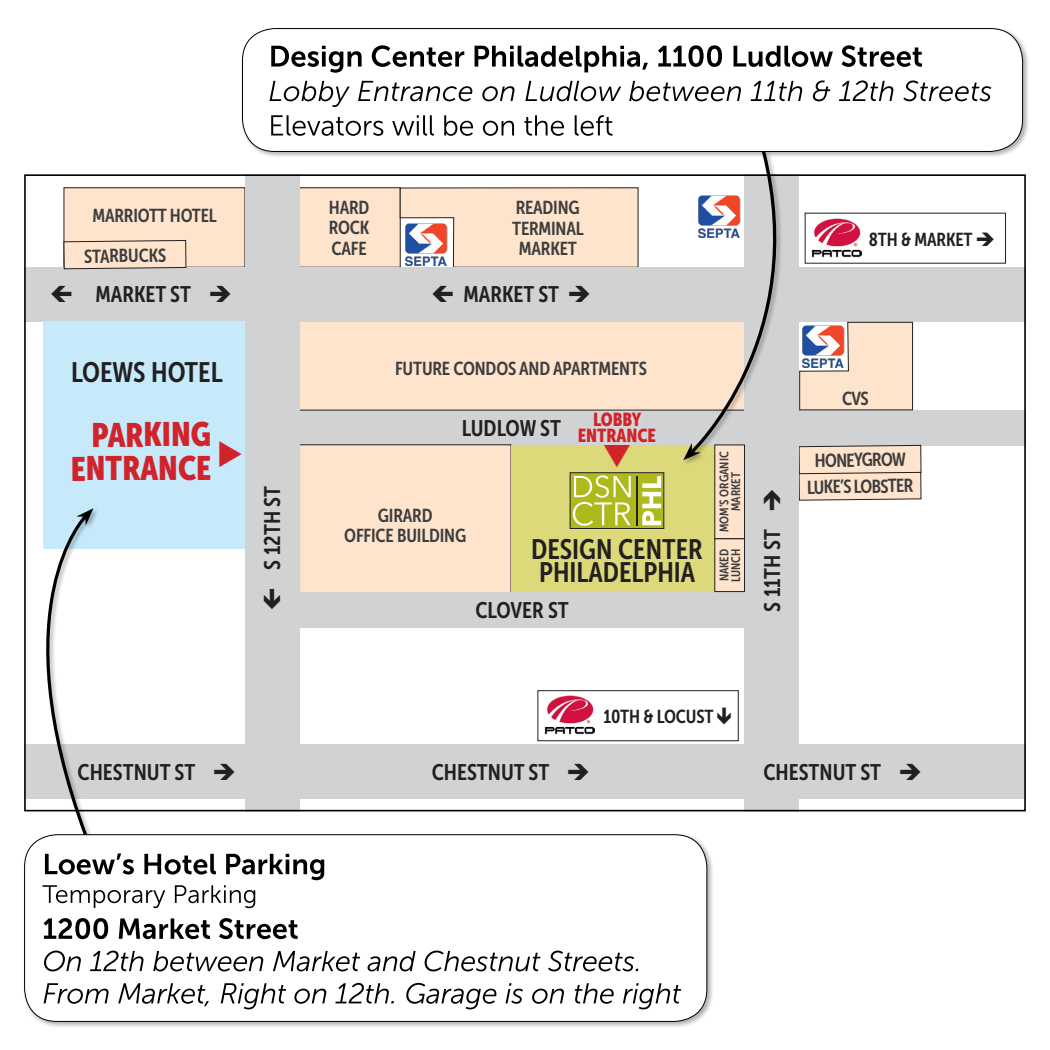
<style>
.page{position:relative;width:1050px;height:1050px;background:#fff}
.page>*{position:absolute;margin:0;border:0;box-sizing:border-box;transform-origin:0 0}
.t1{font:33.6px/33.8px "Museo Sans Cond 900";letter-spacing:-.005em;color:#d1232a;text-align:right}
.t2{font:28px/23.6px "Museo Sans Cond 700";color:#231f20}
.t3{font:22.4px "Museo Sans Cond 700";color:#231f20}
.t4{font:18.72px/20.1px "Museo Sans Cond 700";letter-spacing:-.01em;color:#3e3e3f;text-align:center}
.t5{font:18.72px "Museo Sans Cond 700";letter-spacing:-.01em;color:#231f20}
.t6{font:18.72px/15.8px "Museo Sans Cond 900";letter-spacing:-.005em;color:#d1232a;text-align:center}
.t7{font:12.25px/11.7px "Museo Sans Cond 700";color:#3e3e3f;text-align:center}
</style>
<div class="page">
<div style="left:282px;top:410px;width:744px;height:35px;background:#d1d2d4"></div>
<div style="left:300px;top:445px;width:211px;height:148px;background:#ffe4cd"></div>
<div style="left:64px;top:188px;width:181px;height:79px;background:#ffe4cd"></div>
<div style="left:298px;top:188px;width:102px;height:79px;background:#ffe4cd"></div>
<svg style="left:400px;top:187px;width:238px;height:80px;background:#f8dfca"></svg>
<div style="left:279px;top:321px;width:466px;height:89px;background:#ffe4cd"></div>
<div style="left:298px;top:592px;width:448px;height:35px;background:#d1d2d4"></div>
<div style="left:24px;top:745px;width:1002px;height:54px;background:#d1d2d4"></div>
<div style="left:24px;top:267px;width:1002px;height:55px;background:#d1d2d4"></div>
<div style="left:511px;top:445px;width:235px;height:147px;background:#dbd979"></div>
<div style="left:43px;top:322px;width:202px;height:227px;background:#c6eafa"></div>
<svg style="left:64px;top:240px;width:122px;height:29px"></svg>
<div style="left:745px;top:174px;width:54px;height:637px;background:#d1d2d4"></div>
<div style="left:245px;top:174px;width:55px;height:637px;background:#d1d2d4"></div>
<div style="left:575px;top:408px;width:85px;height:38px;background:#d6d6d8"></div>
<div style="left:715px;top:445px;width:29px;height:94px;background:#ffe4cd"></div>
<div style="left:715px;top:445px;width:30px;height:94px;border:1px solid #231f20"></div>
<div style="left:715px;top:539px;width:29px;height:53px;background:#ffe4cd"></div>
<div style="left:715px;top:539px;width:30px;height:53px;border:1px solid #231f20"></div>
<img style="left:405px;top:222px;width:43px;height:43px">
<img style="left:545px;top:695px;width:50px;height:40px">
<div style="left:538px;top:690px;width:200px;height:51px;border:1px solid #231f20"></div>
<div style="left:45px;top:507px;width:55px;height:337px;background:#000;opacity:.3"></div>
<svg style="left:24px;top:508px;width:69px;height:325px"></svg>
<div style="left:23px;top:833px;width:691px;height:196px;background:#000;opacity:.3"></div>
<div style="left:25px;top:835px;width:682px;height:186px;background:#fff;border-radius:32px"></div>
<div style="left:24px;top:834px;width:683px;height:188px;border:1px solid #000;border-radius:32px"></div>
<svg style="left:683px;top:158px;width:238px;height:343px"></svg>
<div style="left:241px;top:27px;width:788px;height:131px;background:#000;opacity:.3"></div>
<div style="left:242px;top:29px;width:781px;height:122px;background:#fff;border-radius:32px"></div>
<div style="left:242px;top:28px;width:781px;height:124px;border:1px solid #000;border-radius:32px"></div>
<svg style="left:44px;top:983px;width:637px;height:26px"></svg>
<svg style="left:44px;top:951px;width:594px;height:20px"></svg>
<svg style="left:44px;top:918px;width:254px;height:21px"></svg>
<svg style="left:43px;top:853px;width:281px;height:55px"></svg>
<svg style="left:271px;top:115px;width:342px;height:21px"></svg>
<svg style="left:270px;top:80px;width:721px;height:27px"></svg>
<svg style="left:271px;top:45px;width:651px;height:28px"></svg>
<svg style="left:570px;top:445px;width:94px;height:84px"></svg>
<p class="t4" style="left:93px;top:206px;width:126px">MARRIOTT HOTEL</p>
<p class="t4" style="left:329px;top:198px;width:42px;text-align:justify">HARD ROCK CAFE</p>
<p class="t4" style="left:512px;top:198px;width:73px">READING<br>TERMINAL<br>MARKET</p>
<p class="t4" style="left:84px;top:246px;width:84px;rotate:-1deg">STARBUCKS</p>
<p class="t3" style="left:96px;top:281px;width:138px">MARKET ST ➔</p>
<p class="t3" style="left:464px;top:281px;width:129px">MARKET ST ➔</p>
<p class="t2" style="left:71px;top:360px;width:153px">LOEWS HOTEL</p>
<p class="t1" style="left:71px;top:418px;width:142px">PARKING<br>ENTRANCE</p>
<p class="t3" style="left:260px;top:570px;width:85px;rotate:-90deg">S 12TH ST</p>
<p class="t4" style="left:395px;top:358px;width:254px">FUTURE CONDOS AND APARTMENTS</p>
<p class="t3" style="left:462px;top:416px;width:101px">LUDLOW ST</p>
<p class="t6" style="left:578px;top:412px;width:80px">LOBBY<br>ENTRANCE</p>
<p class="t4" style="left:344px;top:506px;width:123px">GIRARD<br>OFFICE BUILDING</p>
<p class="t2" style="left:531px;top:537px;width:173px">DESIGN CENTER<br>PHILADELPHIA</p>
<p class="t3" style="left:475px;top:598px;width:95px">CLOVER ST</p>
<p class="t7" style="left:718px;top:532px;width:82px;rotate:-90deg">MOM’S ORGANIC<br>MARKET</p>
<p class="t7" style="left:718px;top:582px;width:35px;text-align:left;rotate:-90deg">NAKED<br>LUNCH</p>
<p class="t3" style="left:760px;top:612px;width:125px;rotate:-90deg">S 11TH ST ➔</p>
<p class="t5" style="left:869px;top:229px;width:128px">8TH &amp; MARKET ➔</p>
<p class="t4" style="left:842px;top:389px;width:28px">CVS</p>
<p class="t4" style="left:815px;top:451px;width:93px;rotate:-1deg">HONEYGROW</p>
<p class="t4" style="left:807px;top:477px;width:108px;rotate:-1deg">LUKE’S LOBSTER</p>
<p class="t5" style="left:603px;top:706px;width:112px">10TH &amp; LOCUST</p>
<p class="t3" style="left:78px;top:759px;width:160px">CHESTNUT ST ➔</p>
<p class="t3" style="left:432px;top:759px;width:160px">CHESTNUT ST ➔</p>
<p class="t3" style="left:763px;top:759px;width:160px">CHESTNUT ST ➔</p>
</div>
